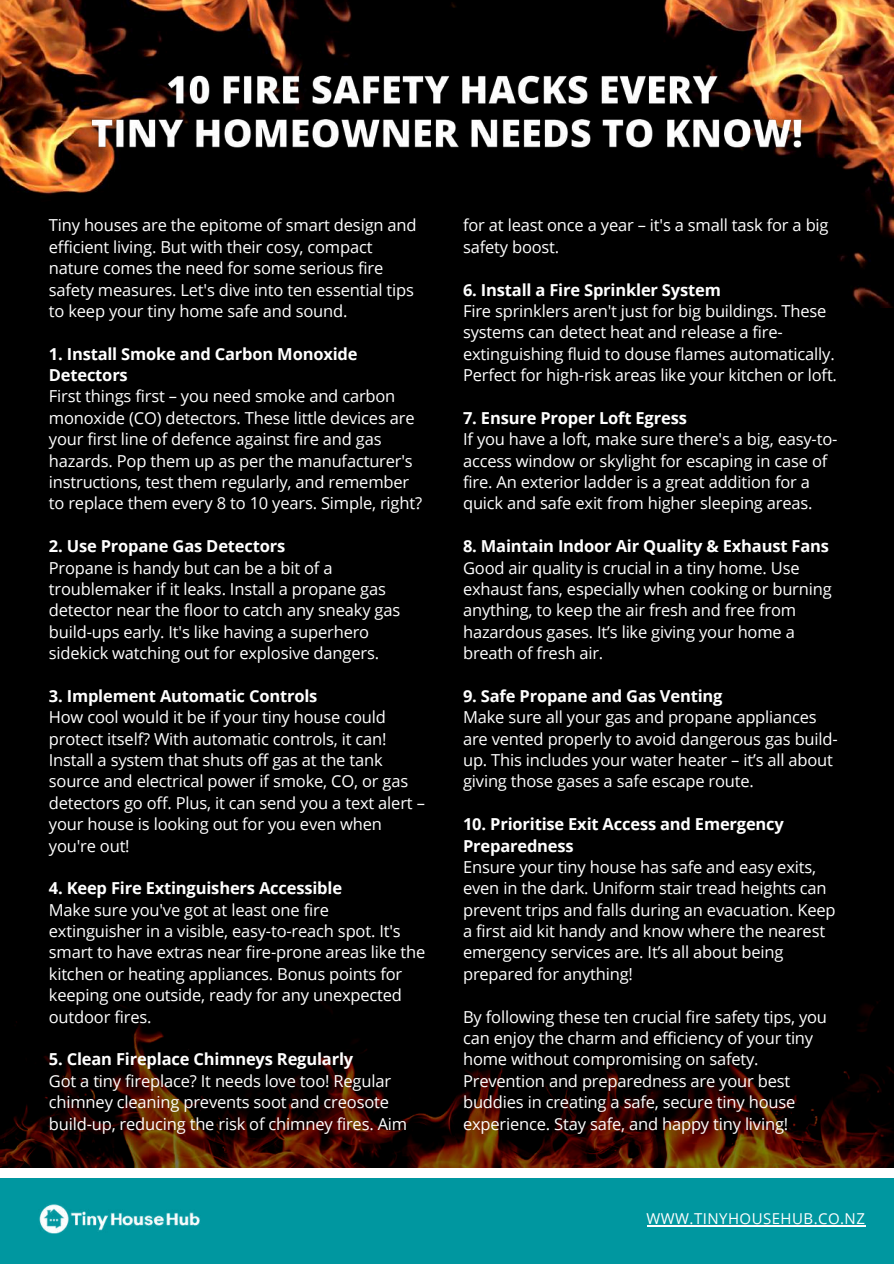
<style>
.page{position:relative;width:894px;height:1264px;background:#fff}
.page>*{position:absolute;margin:0;border:0;box-sizing:border-box;transform-origin:0 0}
.t1{font:16.5px/21.3px "Open Sans";letter-spacing:-.01em;color:#fff}
.t2{font:700 16.5px/21.3px "Open Sans";letter-spacing:-.01em;color:#fff}
.t3{font:15px "Open Sans";letter-spacing:.03em;color:#fff}
</style>
<div class="page">
<div style="left:0;top:0;width:893px;height:1263px;background:#000"></div>
<img style="left:0;top:997px;width:893px;height:170px">
<div style="left:0;top:1167px;width:893px;height:90px;background:#fff"></div>
<div style="left:0;top:1178px;width:893px;height:85px;background:#0097a0"></div>
<img style="left:39px;top:1204px;width:161px;height:29px">
<img style="left:0;top:0;width:893px;height:308px">
<hr style="left:646px;top:1225px;width:219px;height:1px;background:#fff">
<img style="left:73px;top:60px;width:746px;height:107px">
<p class="t1" style="left:49px;top:214px;width:369px">Tiny houses are the epitome of smart design and efficient living. But with their cosy, compact nature comes the need for some serious fire safety measures. Let's dive into ten essential tips to keep your tiny home safe and sound.</p>
<p class="t2" style="left:49px;top:342px;width:310px">1. Install Smoke and Carbon Monoxide<br>Detectors</p>
<p class="t1" style="left:49px;top:385px;width:374px">First things first – you need smoke and carbon monoxide (CO) detectors. These little devices are your first line of defence against fire and gas hazards. Pop them up as per the manufacturer's instructions, test them regularly, and remember to replace them every 8 to 10 years. Simple, right?</p>
<p class="t2" style="left:49px;top:535px;width:238px">2. Use Propane Gas Detectors</p>
<p class="t1" style="left:49px;top:556px;width:353px">Propane is handy but can be a bit of a troublemaker if it leaks. Install a propane gas detector near the floor to catch any sneaky gas build-ups early. It's like having a superhero sidekick watching out for explosive dangers.</p>
<p class="t2" style="left:49px;top:684px;width:270px">3. Implement Automatic Controls</p>
<p class="t1" style="left:49px;top:706px;width:377px">How cool would it be if your tiny house could protect itself? With automatic controls, it can!<br>Install a system that shuts off gas at the tank source and electrical power if smoke, CO, or gas detectors go off. Plus, it can send you a text alert – your house is looking out for you even when you're out!</p>
<p class="t2" style="left:49px;top:877px;width:295px">4. Keep Fire Extinguishers Accessible</p>
<p class="t1" style="left:49px;top:898px;width:378px">Make sure you've got at least one fire extinguisher in a visible, easy-to-reach spot. It's smart to have extras near fire-prone areas like the kitchen or heating appliances. Bonus points for keeping one outside, ready for any unexpected outdoor fires.</p>
<p class="t2" style="left:49px;top:1048px;width:306px">5. Clean Fireplace Chimneys Regularly</p>
<p class="t1" style="left:49px;top:1069px;width:360px">Got a tiny fireplace? It needs love too! Regular chimney cleaning prevents soot and creosote build-up, reducing the risk of chimney fires. Aim</p>
<p class="t1" style="left:463px;top:214px;width:367px">for at least once a year – it's a small task for a big safety boost.</p>
<p class="t2" style="left:463px;top:278px;width:259px">6. Install a Fire Sprinkler System</p>
<p class="t1" style="left:463px;top:300px;width:375px">Fire sprinklers aren't just for big buildings. These systems can detect heat and release a fire&shy;extinguishing fluid to douse flames automatically.<br>Perfect for high-risk areas like your kitchen or loft.</p>
<p class="t2" style="left:463px;top:407px;width:225px">7. Ensure Proper Loft Egress</p>
<p class="t1" style="left:463px;top:428px;width:376px">If you have a loft, make sure there's a big, easy-to&shy;access window or skylight for escaping in case of fire. An exterior ladder is a great addition for a quick and safe exit from higher sleeping areas.</p>
<p class="t2" style="left:463px;top:535px;width:367px">8. Maintain Indoor Air Quality &amp; Exhaust Fans</p>
<p class="t1" style="left:463px;top:556px;width:370px">Good air quality is crucial in a tiny home. Use exhaust fans, especially when cooking or burning anything, to keep the air fresh and free from hazardous gases. It’s like giving your home a breath of fresh air.</p>
<p class="t2" style="left:463px;top:684px;width:261px">9. Safe Propane and Gas Venting</p>
<p class="t1" style="left:463px;top:706px;width:376px">Make sure all your gas and propane appliances are vented properly to avoid dangerous gas build&shy;up. This includes your water heater – it’s all about giving those gases a safe escape route.</p>
<p class="t2" style="left:463px;top:813px;width:322px">10. Prioritise Exit Access and Emergency<br>Preparedness</p>
<p class="t1" style="left:463px;top:855px;width:374px">Ensure your tiny house has safe and easy exits, even in the dark. Uniform stair tread heights can prevent trips and falls during an evacuation. Keep a first aid kit handy and know where the nearest emergency services are. It’s all about being prepared for anything!</p>
<p class="t1" style="left:463px;top:1005px;width:365px">By following these ten crucial fire safety tips, you can enjoy the charm and efficiency of your tiny home without compromising on safety.<br>Prevention and preparedness are your best buddies in creating a safe, secure tiny house experience. Stay safe, and happy tiny living!</p>
<p class="t3" style="left:646px;top:1208px;width:220px">WWW.TINYHOUSEHUB.CO.NZ</p>
</div>
